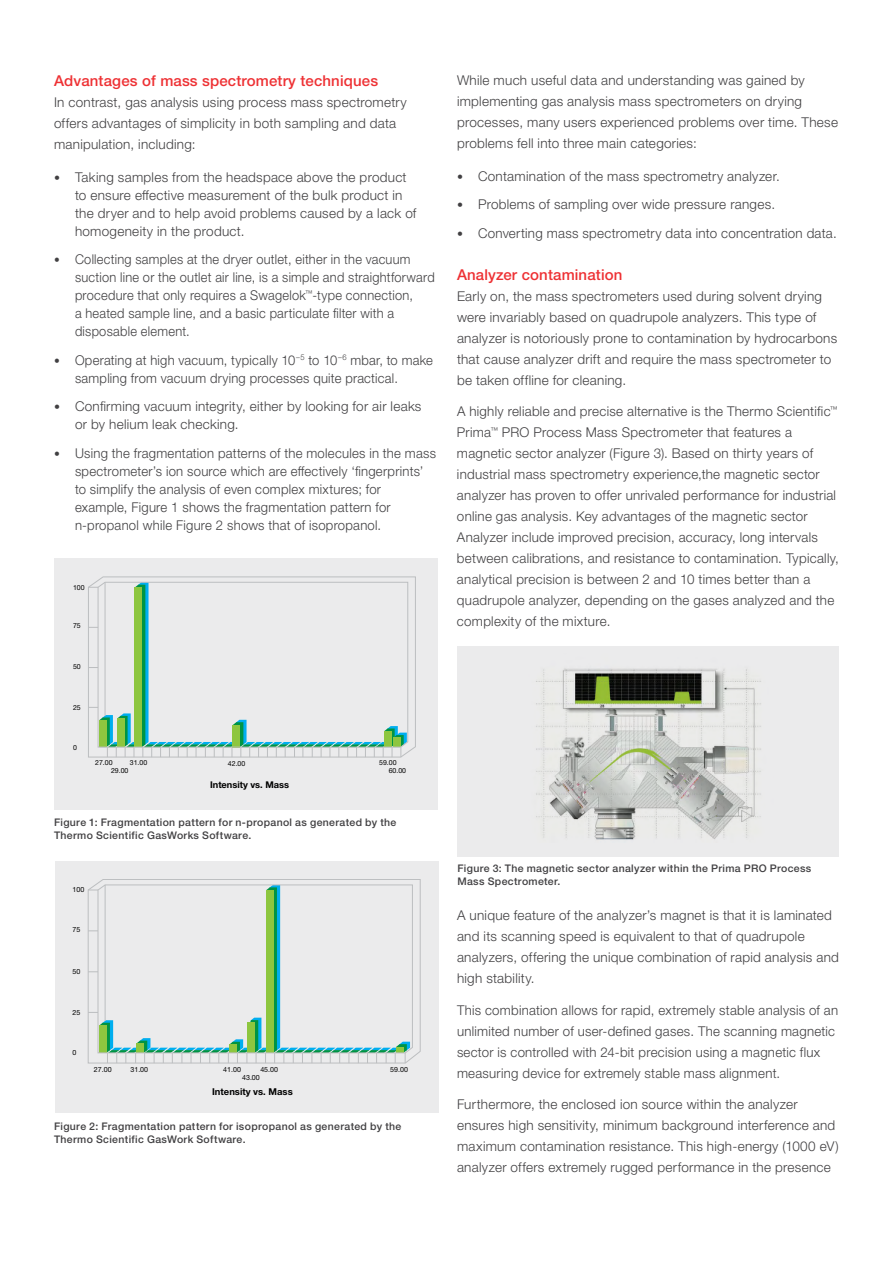
<style>
.page{position:relative;width:893px;height:1263px;background:#fff}
.page>*{position:absolute;margin:0;border:0;box-sizing:border-box;transform-origin:0 0}
.t1{font:500 15px "Helvetica Neue LTW1 G";letter-spacing:.01em;color:#ee3134}
.t2{font:300 13.5px/21px "Helvetica Neue LTW1 G";letter-spacing:.02em;color:#414042}
.t3{font:300 13.5px/18px "Helvetica Neue LTW1 G";letter-spacing:.02em;color:#414042;scale:.95 1}
.t4{font:300 13.5px/18px "Helvetica Neue LTW1 G";letter-spacing:.02em;color:#414042;scale:.96 1}
.t5{font:500 10.5px/12.6px "Helvetica Neue LTW1 G";letter-spacing:.03em;color:#414042}
.t6{font:700 9.45px "Helvetica Neue";color:#000}
.t7{font:700 9.3px "Helvetica Neue";color:#000}
.t8{font:7.05px "Helvetica Neue";color:#000}
.t9{font:6.9px "Helvetica Neue";color:#000}
.s1{font-size:12px}
</style>
<div class="page">
<div style="left:457px;top:646px;width:382px;height:210px;background:#ebebec"></div>
<img style="left:536px;top:668px;width:225px;height:172px">
<div style="left:54px;top:558px;width:383px;height:251px;background:#ebebec"></div>
<svg style="left:88px;top:576px;width:328px;height:182px"></svg>
<svg style="left:88px;top:582px;width:319px;height:175px"></svg>
<svg style="left:97px;top:582px;width:311px;height:166px"></svg>
<div style="left:55px;top:862px;width:383px;height:251px;background:#ebebec"></div>
<svg style="left:87px;top:879px;width:333px;height:185px"></svg>
<svg style="left:88px;top:885px;width:322px;height:178px"></svg>
<svg style="left:97px;top:884px;width:316px;height:169px"></svg>
<p class="t1" style="left:54px;top:71px;width:326px">Advantages of mass spectrometry techniques</p>
<p class="t2" style="left:54px;top:91px;width:354px">In contrast, gas analysis using process mass spectrometry offers advantages of simplicity in both sampling and data manipulation, including:</p>
<p class="t2" style="left:75px;top:168px;width:343px;line-height:18px;text-indent:-21px"><span class="s1">•</span> Taking samples from the headspace above the product to ensure effective measurement of the bulk product in the dryer and to help avoid problems caused by a lack of homogeneity in the product.</p>
<p class="t3" style="left:75px;top:250px;width:380px;text-indent:-21px"><span class="s1">•</span> Collecting samples at the dryer outlet, either in the vacuum suction line or the outlet air line, is a simple and straightforward procedure that only requires a Swagelok<sup>™</sup>-type connection,<br>a heated sample line, and a basic particulate filter with a disposable element.</p>
<p class="t4" style="left:75px;top:351px;width:374px;text-indent:-21px"><span class="s1">•</span> Operating at high vacuum, typically 10<sup>–5</sup> to 10<sup>–6</sup> mbar, to make sampling from vacuum drying processes quite practical.</p>
<p class="t2" style="left:75px;top:397px;width:348px;line-height:18px;text-indent:-21px"><span class="s1">•</span> Confirming vacuum integrity, either by looking for air leaks or by helium leak checking.</p>
<p class="t2" style="left:75px;top:444px;width:362px;line-height:18px;text-indent:-21px"><span class="s1">•</span> Using the fragmentation patterns of the molecules in the mass spectrometer’s ion source which are effectively ‘fingerprints’ to simplify the analysis of even complex mixtures; for example, Figure 1 shows the fragmentation pattern for n-propanol while Figure 2 shows that of isopropanol.</p>
<p class="t9" style="left:73px;top:583px;width:13px">100</p>
<p class="t9" style="left:73px;top:622px;width:9px">75</p>
<p class="t9" style="left:73px;top:663px;width:9px">50</p>
<p class="t9" style="left:73px;top:703px;width:9px">25</p>
<p class="t9" style="left:73px;top:743px;width:5px">0</p>
<p class="t9" style="left:95px;top:759px;width:19px">27.00</p>
<p class="t9" style="left:130px;top:759px;width:19px">31.00</p>
<p class="t9" style="left:379px;top:759px;width:19px">59.00</p>
<p class="t9" style="left:228px;top:759px;width:19px">42.00</p>
<p class="t9" style="left:111px;top:767px;width:19px">29.00</p>
<p class="t7" style="left:210px;top:779px;width:81px">Intensity vs. Mass</p>
<p class="t9" style="left:389px;top:767px;width:19px">60.00</p>
<p class="t5" style="left:54px;top:816px;width:344px">Figure 1: Fragmentation pattern for n-propanol as generated by the<br>Thermo Scientific GasWorks Software.</p>
<p class="t8" style="left:72px;top:886px;width:13px">100</p>
<p class="t8" style="left:72px;top:925px;width:9px">75</p>
<p class="t8" style="left:72px;top:967px;width:9px">50</p>
<p class="t8" style="left:72px;top:1008px;width:9px">25</p>
<p class="t8" style="left:72px;top:1048px;width:5px">0</p>
<p class="t8" style="left:94px;top:1065px;width:19px">27.00</p>
<p class="t8" style="left:130px;top:1065px;width:19px">31.00</p>
<p class="t8" style="left:390px;top:1065px;width:19px">59.00</p>
<p class="t8" style="left:223px;top:1065px;width:19px">41.00</p>
<p class="t8" style="left:260px;top:1065px;width:19px">45.00</p>
<p class="t8" style="left:242px;top:1073px;width:19px">43.00</p>
<p class="t6" style="left:212px;top:1086px;width:82px">Intensity vs. Mass</p>
<p class="t5" style="left:54px;top:1120px;width:349px">Figure 2: Fragmentation pattern for isopropanol as generated by the<br>Thermo Scientific GasWork Software.</p>
<p class="t2" style="left:457px;top:69px;width:383px">While much useful data and understanding was gained by implementing gas analysis mass spectrometers on drying processes, many users experienced problems over time. These problems fell into three main categories:</p>
<p class="t2" style="left:457px;top:165px;width:324px"><span class="s1">•</span> Contamination of the mass spectrometry analyzer.</p>
<p class="t2" style="left:457px;top:194px;width:320px"><span class="s1">•</span> Problems of sampling over wide pressure ranges.</p>
<p class="t2" style="left:457px;top:222px;width:381px"><span class="s1">•</span> Converting mass spectrometry data into concentration data.</p>
<p class="t1" style="left:457px;top:265px;width:167px">Analyzer contamination</p>
<p class="t2" style="left:457px;top:285px;width:382px">Early on, the mass spectrometers used during solvent drying were invariably based on quadrupole analyzers. This type of analyzer is notoriously prone to contamination by hydrocarbons that cause analyzer drift and require the mass spectrometer to be taken offline for cleaning.</p>
<p class="t2" style="left:457px;top:401px;width:383px">A highly reliable and precise alternative is the Thermo Scientific<sup>™ </sup>Prima<sup>™</sup> PRO Process Mass Spectrometer that features a magnetic sector analyzer (Figure 3). Based on thirty years of industrial mass spectrometry experience,the magnetic sector analyzer has proven to offer unrivaled performance for industrial online gas analysis. Key advantages of the magnetic sector Analyzer include improved precision, accuracy, long intervals between calibrations, and resistance to contamination. Typically, analytical precision is between 2 and 10 times better than a quadrupole analyzer, depending on the gases analyzed and the complexity of the mixture.</p>
<p class="t5" style="left:457px;top:862px;width:355px">Figure 3: The magnetic sector analyzer within the Prima PRO Process<br>Mass Spectrometer.</p>
<p class="t2" style="left:457px;top:905px;width:383px">A unique feature of the analyzer’s magnet is that it is laminated and its scanning speed is equivalent to that of quadrupole analyzers, offering the unique combination of rapid analysis and high stability.</p>
<p class="t2" style="left:457px;top:999px;width:383px">This combination allows for rapid, extremely stable analysis of an unlimited number of user-defined gases. The scanning magnetic sector is controlled with 24-bit precision using a magnetic flux measuring device for extremely stable mass alignment.</p>
<p class="t2" style="left:457px;top:1094px;width:383px">Furthermore, the enclosed ion source within the analyzer ensures high sensitivity, minimum background interference and maximum contamination resistance. This high-energy (1000 eV) analyzer offers extremely rugged performance in the presence</p>
</div>
